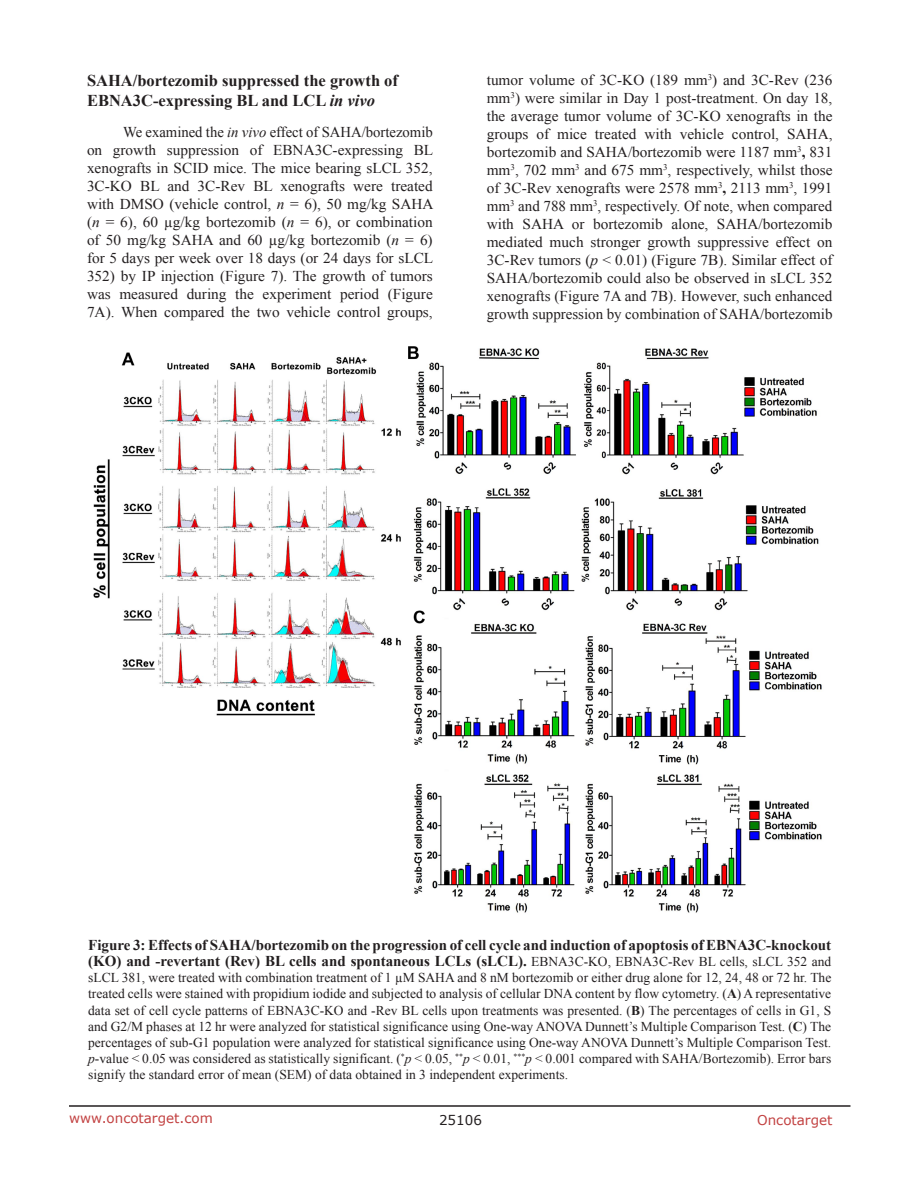
<style>
.page{position:relative;width:918px;height:1188px;background:#fff}
.page>*{position:absolute;margin:0;border:0;box-sizing:border-box;transform-origin:0 0}
.SubHeading{font:700 16.5px/19.8px "Times New Roman";color:#231f20}
.BodyText{font:15px/18px "Times New Roman";color:#231f20;text-align:justify}
.Figuretrx{font:700 15px/16.2px "Times New Roman";color:#231f20}
.Figuretrx-2{font:13.5px/16.2px "Times New Roman";color:#231f20;text-align:justify}
.t1{font:13.5px "Verdana";color:#c24141}
.t2{font:13.5px "Verdana";color:#231f20}
.s1{font-style:italic}
.s2{font-weight:700}
.s3{font-weight:400;font-size:13.5px}
</style>
<div class="page">
<hr style="left:69px;top:1105px;width:781px;height:2px;background:#231f20">
<img style="left:93px;top:346px;width:729px;height:567px">
<p class="SubHeading" style="left:87px;top:70px;width:313px">SAHA/bortezomib suppressed the growth of<br>EBNA3C-expressing BL and LCL <span class="s1">in vivo</span></p>
<p class="BodyText" style="left:87px;top:123px;width:348px;text-indent:36px">We examined the <span class="s1">in vivo</span> effect of SAHA/bortezomib on growth suppression of EBNA3C-expressing BL xenografts in SCID mice. The mice bearing sLCL 352, 3C-KO BL and 3C-Rev BL xenografts were treated with DMSO (vehicle control, <span class="s1">n</span> = 6), 50 mg/kg SAHA (<span class="s1">n</span> = 6), 60 µg/kg bortezomib (<span class="s1">n</span> = 6), or combination of 50 mg/kg SAHA and 60 µg/kg bortezomib (<span class="s1">n</span> = 6) for 5 days per week over 18 days (or 24 days for sLCL 352) by IP injection (Figure 7). The growth of tumors was measured during the experiment period (Figure 7A). When compared the two vehicle control groups,</p>
<p class="BodyText" style="left:487px;top:71px;width:347px">tumor volume of 3C-KO (189 mm<sup>3</sup>) and 3C-Rev (236 mm<sup>3</sup>) were similar in Day 1 post-treatment. On day 18, the average tumor volume of 3C-KO xenografts in the groups of mice treated with vehicle control, SAHA, bortezomib and SAHA/bortezomib were 1187 mm<sup>3</sup><span class="s2">,</span> 831 mm<sup>3</sup>, 702 mm<sup>3</sup> and 675 mm<sup>3</sup>, respectively, whilst those of 3C-Rev xenografts were 2578 mm<sup>3</sup><span class="s2">,</span> 2113 mm<sup>3</sup>, 1991 mm<sup>3</sup> and 788 mm<sup>3</sup>, respectively. Of note, when compared with SAHA or bortezomib alone, SAHA/bortezomib mediated much stronger growth suppressive effect on 3C-Rev tumors (<span class="s1">p</span> &lt; 0.01) (Figure 7B). Similar effect of SAHA/bortezomib could also be observed in sLCL 352 xenografts (Figure 7A and 7B). However, such enhanced growth suppression by combination of SAHA/bortezomib</p>
<p class="Figuretrx" style="left:88px;top:936px;width:745px">Figure 3: Effects of SAHA/bortezomib on the progression of cell cycle and induction of apoptosis of EBNA3C-knockout (KO) and -revertant (Rev) BL cells and spontaneous LCLs (sLCL). <span class="s3">EBNA3C-KO, EBNA3C-Rev BL cells, sLCL 352 and</span></p>
<p class="Figuretrx-2" style="left:88px;top:969px;width:745px">sLCL 381, were treated with combination treatment of 1 µM SAHA and 8 nM bortezomib or either drug alone for 12, 24, 48 or 72 hr. The treated cells were stained with propidium iodide and subjected to analysis of cellular DNA content by flow cytometry. (<span class="s2">A</span>) A representative data set of cell cycle patterns of EBNA3C-KO and -Rev BL cells upon treatments was presented. (<span class="s2">B</span>) The percentages of cells in G1, S and G2/M phases at 12 hr were analyzed for statistical significance using One-way ANOVA Dunnett’s Multiple Comparison Test. (<span class="s2">C</span>) The percentages of sub-G1 population were analyzed for statistical significance using One-way ANOVA Dunnett’s Multiple Comparison Test. <span class="s1">p</span>-value &lt; 0.05 was considered as statistically significant. (<sup>*</sup><span class="s1">p</span> &lt; 0.05, <sup>**</sup><span class="s1">p</span> &lt; 0.01, <sup>***</sup><span class="s1">p</span> &lt; 0.001 compared with SAHA/Bortezomib). Error bars signify the standard error of mean (SEM) of data obtained in 3 independent experiments.</p>
<p class="t1" style="left:69px;top:1109px;width:145px">www.oncotarget.com</p>
<p class="t2" style="left:439px;top:1111px;width:44px">25106</p>
<p class="t1" style="left:757px;top:1111px;width:77px">Oncotarget</p>
</div>
